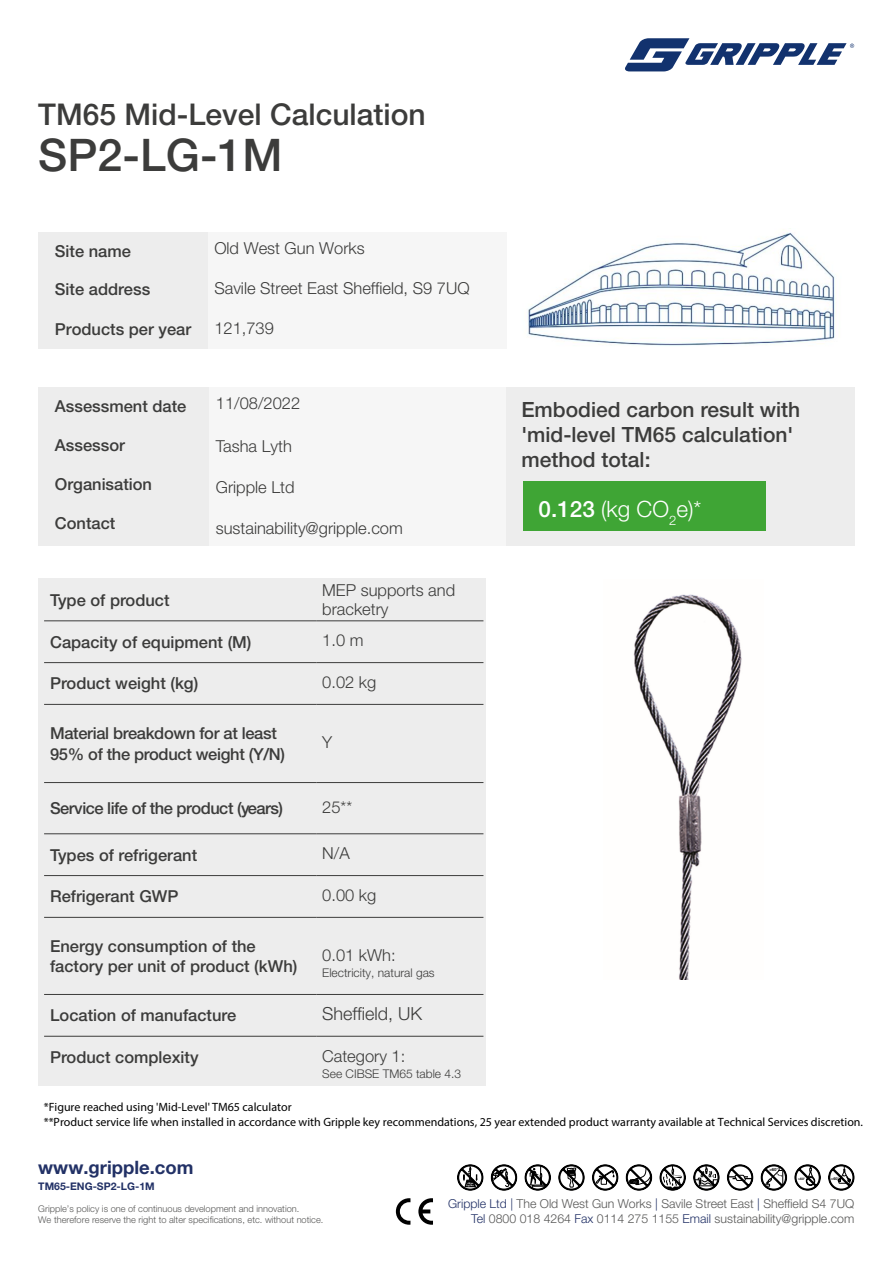
<style>
.page{position:relative;width:893px;height:1263px;background:#fff}
.page>*{position:absolute;margin:0;border:0;box-sizing:border-box;transform-origin:0 0}
.t1{font:500 45px "Helvetica Neue LT Pro";color:#3c3c3b}
.t2{font:500 30px "Helvetica Neue LT Pro";color:#3c3c3b}
.t3{font:300 22.5px "Helvetica Neue LT Pro";color:#fff}
.t4{font:500 21px/25.2px "Helvetica Neue LT Pro";color:#3c3c3b}
.t5{font:700 18.45px "Helvetica Neue LT Pro";color:#223166}
.t6{font:300 18px "Helvetica Neue LT Pro";color:#3c3c3b}
.t7{font:500 16.5px/19.8px "Helvetica Neue LT Pro";color:#3c3c3b}
.t8{font:300 16.5px/19.8px "Helvetica Neue LT Pro";color:#3c3c3b}
.t9{font:500 16.5px/21px "Helvetica Neue LT Pro";letter-spacing:-.02em;color:#3c3c3b}
.t10{font:500 16.5px "Helvetica Neue LT Pro";letter-spacing:-.03em;color:#3c3c3b}
.t11{font:300 12.3px/15.5px "Helvetica Neue LT Pro";color:#575756;text-align:right}
.t12{font:12px/14.4px "Myriad Pro";color:#000}
.t13{font:300 12px "Helvetica Neue LT Pro";color:#3c3c3b}
.t14{font:700 10.5px "Helvetica Neue LT Pro";color:#223166}
.t15{font:300 9.3px/10.8px "Helvetica Neue LT Pro";color:#575756}
.t16{font:700 4.2px "Helvetica Neue LT";color:#000}
.t17{font:700 3.75px "Helvetica Neue LT";color:#000}
.t18{font:700 3.3px "Helvetica Neue LT";color:#000}
.t19{font:700 2.25px/2.2px "Myriad Pro";letter-spacing:.075em;color:#fff}
.s1{font-weight:500}
.s2{color:#223166}
</style>
<div class="page">
<svg style="left:625px;top:38px;width:229px;height:33px"></svg>
<div style="left:38px;top:232px;width:171px;height:117px;background:#ededed"></div>
<div style="left:208px;top:232px;width:299px;height:117px;background:#f6f6f6"></div>
<div style="left:38px;top:578px;width:448px;height:507px;background:#ededed"></div>
<hr style="left:44px;top:621px;width:272px;height:1px;background:#3c3c3b">
<hr style="left:316px;top:621px;width:167px;height:1px;background:#3c3c3b">
<hr style="left:44px;top:662px;width:272px;height:1px;background:#3c3c3b">
<hr style="left:316px;top:662px;width:167px;height:1px;background:#3c3c3b">
<hr style="left:44px;top:704px;width:272px;height:1px;background:#3c3c3b">
<hr style="left:316px;top:704px;width:167px;height:1px;background:#3c3c3b">
<hr style="left:44px;top:782px;width:272px;height:1px;background:#3c3c3b">
<hr style="left:316px;top:782px;width:167px;height:1px;background:#3c3c3b">
<hr style="left:44px;top:833px;width:272px;height:1px;background:#3c3c3b">
<hr style="left:316px;top:833px;width:167px;height:1px;background:#3c3c3b">
<hr style="left:44px;top:875px;width:272px;height:1px;background:#3c3c3b">
<hr style="left:316px;top:875px;width:167px;height:1px;background:#3c3c3b">
<hr style="left:44px;top:917px;width:272px;height:1px;background:#3c3c3b">
<hr style="left:316px;top:917px;width:167px;height:1px;background:#3c3c3b">
<hr style="left:44px;top:994px;width:272px;height:1px;background:#3c3c3b">
<hr style="left:316px;top:994px;width:167px;height:1px;background:#3c3c3b">
<hr style="left:44px;top:1036px;width:272px;height:1px;background:#3c3c3b">
<hr style="left:316px;top:1036px;width:167px;height:1px;background:#3c3c3b">
<svg style="left:457px;top:1164px;width:27px;height:27px"></svg>
<svg style="left:491px;top:1164px;width:26px;height:27px"></svg>
<svg style="left:693px;top:1164px;width:27px;height:27px"></svg>
<svg style="left:659px;top:1164px;width:27px;height:27px"></svg>
<svg style="left:524px;top:1164px;width:27px;height:27px"></svg>
<svg style="left:727px;top:1164px;width:26px;height:27px"></svg>
<svg style="left:558px;top:1164px;width:27px;height:27px"></svg>
<svg style="left:760px;top:1164px;width:27px;height:27px"></svg>
<svg style="left:592px;top:1164px;width:27px;height:27px"></svg>
<svg style="left:794px;top:1164px;width:27px;height:27px"></svg>
<svg style="left:626px;top:1164px;width:26px;height:27px"></svg>
<svg style="left:828px;top:1164px;width:27px;height:27px"></svg>
<svg style="left:396px;top:1198px;width:14px;height:27px"></svg>
<svg style="left:418px;top:1198px;width:15px;height:27px"></svg>
<div style="left:38px;top:387px;width:181px;height:158px;background:#ededed"></div>
<div style="left:506px;top:387px;width:349px;height:158px;background:#ededed"></div>
<div style="left:209px;top:387px;width:297px;height:158px;background:#f6f6f6"></div>
<div style="left:523px;top:482px;width:242px;height:49px;background:#3fa535"></div>
<img style="left:528px;top:232px;width:307px;height:114px">
<img style="left:633px;top:594px;width:109px;height:386px">
<h2 class="t2" style="left:38px;top:97px;width:389px">TM65 Mid-Level Calculation</h2>
<h1 class="t1" style="left:38px;top:128px;width:246px">SP2-LG-1M</h1>
<p class="t7" style="left:55px;top:241px;width:78px">Site name</p>
<p class="t7" style="left:55px;top:279px;width:97px">Site address</p>
<p class="t8" style="left:214px;top:238px;width:152px">Old West Gun Works</p>
<p class="t8" style="left:214px;top:278px;width:257px">Savile Street East Sheffield, S9 7UQ</p>
<p class="t7" style="left:55px;top:319px;width:138px">Products per year</p>
<p class="t8" style="left:214px;top:318px;width:61px">121,739</p>
<p class="t7" style="left:55px;top:396px;width:133px">Assessment date</p>
<p class="t7" style="left:55px;top:435px;width:72px">Assessor</p>
<p class="t7" style="left:55px;top:474px;width:99px">Organisation</p>
<p class="t7" style="left:55px;top:513px;width:62px">Contact</p>
<p class="t8" style="left:216px;top:393px;width:86px">11/08/2022</p>
<p class="t8" style="left:216px;top:436px;width:78px">Tasha Lyth</p>
<p class="t8" style="left:216px;top:477px;width:80px">Gripple Ltd</p>
<p class="t8" style="left:216px;top:518px;width:189px">sustainability@gripple.com</p>
<p class="t7" style="left:50px;top:590px;width:121px">Type of product</p>
<p class="t8" style="left:322px;top:579px;width:134px">MEP supports and bracketry</p>
<p class="t7" style="left:50px;top:632px;width:203px">Capacity of equipment (M)</p>
<p class="t8" style="left:322px;top:630px;width:43px">1.0 m</p>
<p class="t7" style="left:50px;top:673px;width:150px">Product weight (kg)</p>
<p class="t8" style="left:322px;top:672px;width:56px">0.02 kg</p>
<p class="t9" style="left:50px;top:722px;width:236px">Material breakdown for at least<br>95% of the product weight (Y/N)</p>
<p class="t8" style="left:322px;top:732px;width:12px">Y</p>
<p class="t10" style="left:50px;top:798px;width:234px">Service life of the product (years)</p>
<p class="t8" style="left:322px;top:797px;width:31px">25**</p>
<p class="t7" style="left:50px;top:845px;width:149px">Types of refrigerant</p>
<p class="t8" style="left:322px;top:843px;width:29px">N/A</p>
<p class="t7" style="left:50px;top:886px;width:130px">Refrigerant GWP</p>
<p class="t8" style="left:322px;top:885px;width:56px">0.00 kg</p>
<p class="t7" style="left:50px;top:936px;width:249px">Energy consumption of the factory per unit of product (kWh)</p>
<p class="t8" style="left:322px;top:944px;width:75px">0.01 kWh:</p>
<p class="t13" style="left:322px;top:965px;width:114px">Electricity, natural gas</p>
<p class="t7" style="left:50px;top:1005px;width:188px">Location of manufacture</p>
<p class="t6" style="left:322px;top:1003px;width:102px">Sheffield, UK</p>
<p class="t7" style="left:50px;top:1047px;width:150px">Product complexity</p>
<p class="t8" style="left:322px;top:1046px;width:85px">Category 1:</p>
<p class="t13" style="left:322px;top:1067px;width:140px">See CIBSE TM65 table 4.3</p>
<p class="t4" style="left:521px;top:396px;width:280px">Embodied carbon result with 'mid-level TM65 calculation' method total:</p>
<h3 class="t3" style="left:539px;top:495px;width:164px"><span class="s1">0.123</span> (kg CO<sub>2</sub>e)*</h3>
<p class="t12" style="left:44px;top:1100px;width:821px">*Figure reached using 'Mid-Level' TM65 calculator<br>**Product service life when installed in accordance with Gripple key recommendations, 25 year extended product warranty available at Technical Services discretion.</p>
<p class="t5" style="left:38px;top:1155px;width:157px">www.gripple.com</p>
<p class="t14" style="left:38px;top:1179px;width:118px">TM65-ENG-SP2-LG-1M</p>
<p class="t15" style="left:38px;top:1203px;width:287px">Gripple’s policy is one of continuous development and innovation.<br>We therefore reserve the right to alter specifications, etc. without notice.</p>
<p class="t16" style="left:769px;top:1167px;width:10px">&gt;60°</p>
<p class="t18" style="left:798px;top:1177px;width:9px">&gt;60°</p>
<p class="t17" style="left:831px;top:1176px;width:9px">&gt;60°</p>
<p class="t11" style="left:448px;top:1195px;width:408px"><span class="s2">Gripple Ltd |</span> The Old West Gun Works <span class="s2">|</span> Savile Street East <span class="s2">|</span> Sheffield S4 7UQ<br><span class="s2">Tel</span> 0800 018 4264 <span class="s2">Fax</span> 0114 275 1155 <span class="s2">Email</span> sustainability@gripple.com</p>
<p class="t19" style="left:467px;top:1181px;width:9px">&gt;Max kg/lbs</p>
</div>
